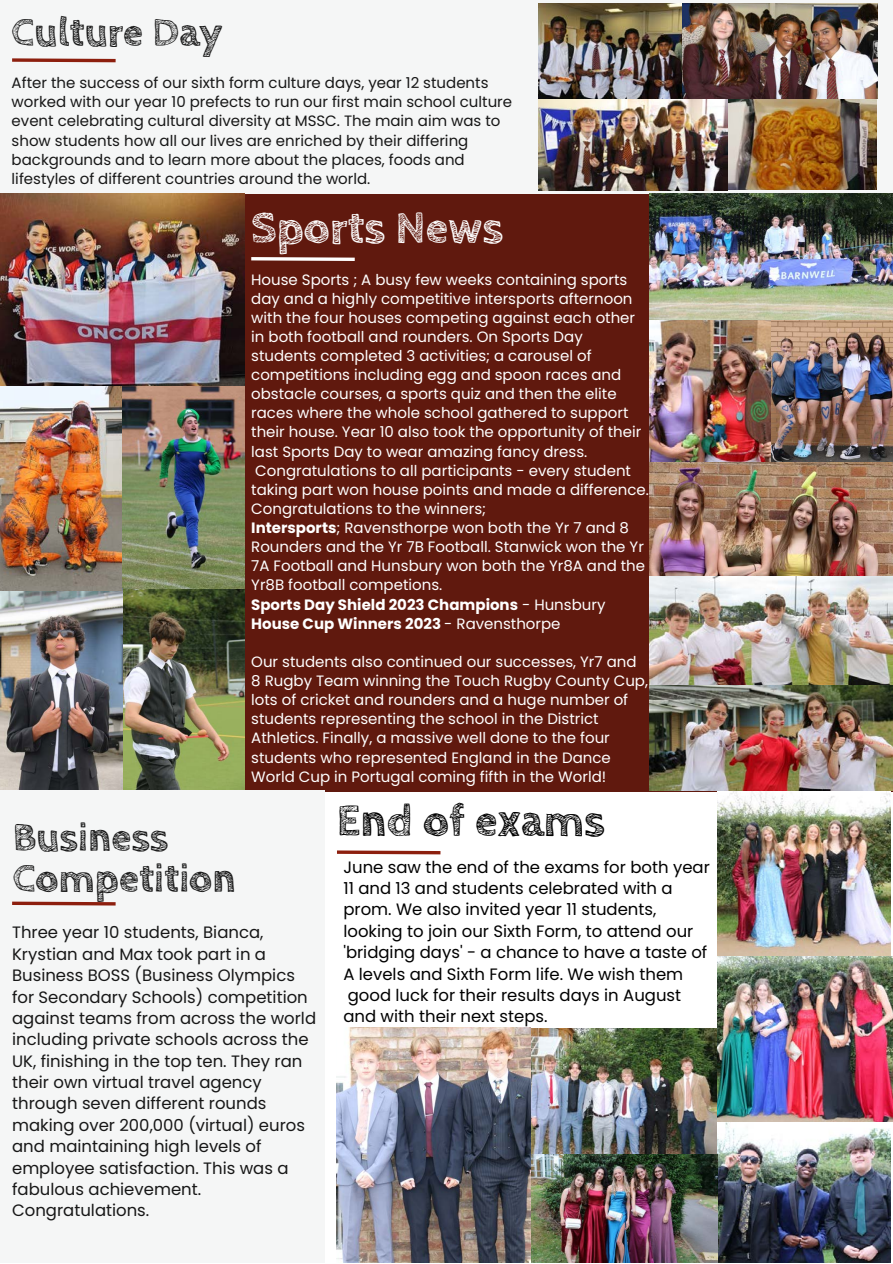
<style>
.page{position:relative;width:893px;height:1264px;background:#fff}
.page>*{position:absolute;margin:0;border:0;box-sizing:border-box;transform-origin:0 0}
.t1{font:700 45.45px "Cabin Sketch";color:#000}
.t2{font:700 45.45px "Cabin Sketch";color:#fff}
.t3{font:700 40.5px "Cabin Sketch";color:#171717}
.t4{font:18px "Poppins";color:#fff}
.t5{font:16.5px/21.3px "Poppins";color:#171717}
.t6{font:16.5px/21.3px "Poppins";color:#000}
.t7{font:15px/19px "Poppins";color:#fff}
.t8{font:15px/19px "Poppins";color:#171717}
.t9{font:700 15px "Poppins";color:#fff}
.s1{font-weight:700}
.s2{font-weight:400}
</style>
<div class="page">
<div style="left:0;top:0;width:892px;height:195px;background:#f5f6f6"></div>
<div style="left:0;top:194px;width:892px;height:597px;background:#60190e"></div>
<svg style="left:251px;top:257px;width:104px;height:4px"></svg>
<img style="left:0;top:194px;width:245px;height:192px">
<svg style="left:337px;top:850px;width:104px;height:5px"></svg>
<img style="left:717px;top:1121px;width:173px;height:141px">
<img style="left:717px;top:790px;width:173px;height:166px">
<img style="left:717px;top:956px;width:175px;height:165px">
<img style="left:649px;top:320px;width:122px;height:142px">
<img style="left:771px;top:320px;width:121px;height:142px">
<img style="left:122px;top:387px;width:122px;height:403px">
<img style="left:649px;top:462px;width:243px;height:328px">
<img style="left:0;top:590px;width:122px;height:200px">
<img style="left:0;top:387px;width:122px;height:203px">
<img style="left:649px;top:194px;width:243px;height:126px">
<img style="left:530px;top:1028px;width:186px;height:126px">
<img style="left:530px;top:1154px;width:187px;height:108px">
<img style="left:337px;top:1027px;width:193px;height:235px">
<div style="left:0;top:790px;width:324px;height:472px;background:#f5f6f6"></div>
<svg style="left:12px;top:901px;width:104px;height:5px"></svg>
<img style="left:727px;top:99px;width:149px;height:91px">
<img style="left:538px;top:98px;width:189px;height:93px">
<img style="left:538px;top:4px;width:339px;height:94px">
<svg style="left:12px;top:58px;width:104px;height:5px"></svg>
<p class="t3" style="left:12px;top:10px;width:212px">Culture Day</p>
<p class="t8" style="left:12px;top:73px;width:502px">After the success of our sixth form culture days, year 12 students worked with our year 10 prefects to run our first main school culture event celebrating cultural diversity at MSSC. The main aim was to show students how all our lives are enriched by their differing backgrounds and to learn more about the places, foods and lifestyles of different countries around the world.</p>
<p class="t2" style="left:251px;top:203px;width:253px">Sports News</p>
<p class="t7" style="left:251px;top:270px;width:399px">House Sports ; A busy few weeks containing sports day and a highly competitive intersports afternoon with the four houses competing against each other in both football and rounders. On Sports Day students completed 3 activities; a carousel of competitions including egg and spoon races and obstacle courses, a sports quiz and then the elite races where the whole school gathered to support their house. Year 10 also took the opportunity of their last Sports Day to wear amazing fancy dress.<br>Congratulations to all participants - every student taking part won house points and made a difference.<br>Congratulations to the winners;</p>
<p class="t7" style="left:251px;top:518px;width:395px"><span class="s1">Intersports</span>; Ravensthorpe won both the Yr 7 and 8<br>Rounders and the Yr 7B Football. Stanwick won the Yr 7A Football and Hunsbury won both the Yr8A and the Yr8B football competions.</p>
<p class="t9" style="left:251px;top:593px;width:356px">Sports Day Shield 2023 Champions <span class="s2">- Hunsbury</span></p>
<p class="t9" style="left:251px;top:613px;width:311px">House Cup Winners 2023 <span class="s2">- Ravensthorpe</span></p>
<p class="t7" style="left:251px;top:652px;width:398px">Our students also continued our successes, Yr7 and 8 Rugby Team winning the Touch Rugby County Cup, lots of cricket and rounders and a huge number of students representing the school in the District Athletics. Finally, a massive well done to the four students who represented England in the Dance World Cup in Portugal coming fifth in the World!</p>
<p class="t1" style="left:337px;top:795px;width:269px">End of exams</p>
<p class="t6" style="left:343px;top:856px;width:368px">June saw the end of the exams for both year 11 and 13 and students celebrated with a prom. We also invited year 11 students, looking to join our Sixth Form, to attend our 'bridging days' - a chance to have a taste of A levels and Sixth Form life. We wish them good luck for their results days in August and with their next steps.</p>
<p class="t3" style="left:13px;top:814px;width:157px">Business</p>
<p class="t3" style="left:13px;top:855px;width:225px">Competition</p>
<p class="t5" style="left:12px;top:922px;width:305px">Three year 10 students, Bianca,<br>Krystian and Max took part in a<br>Business BOSS (Business Olympics for Secondary Schools) competition against teams from across the world including private schools across the<br>UK, finishing in the top ten. They ran their own virtual travel agency through seven different rounds making over 200,000 (virtual) euros and maintaining high levels of employee satisfaction. This was a fabulous achievement.<br>Congratulations.</p>
<p class="t4" style="left:147px;top:1031px;width:9px">[</p>
</div>
